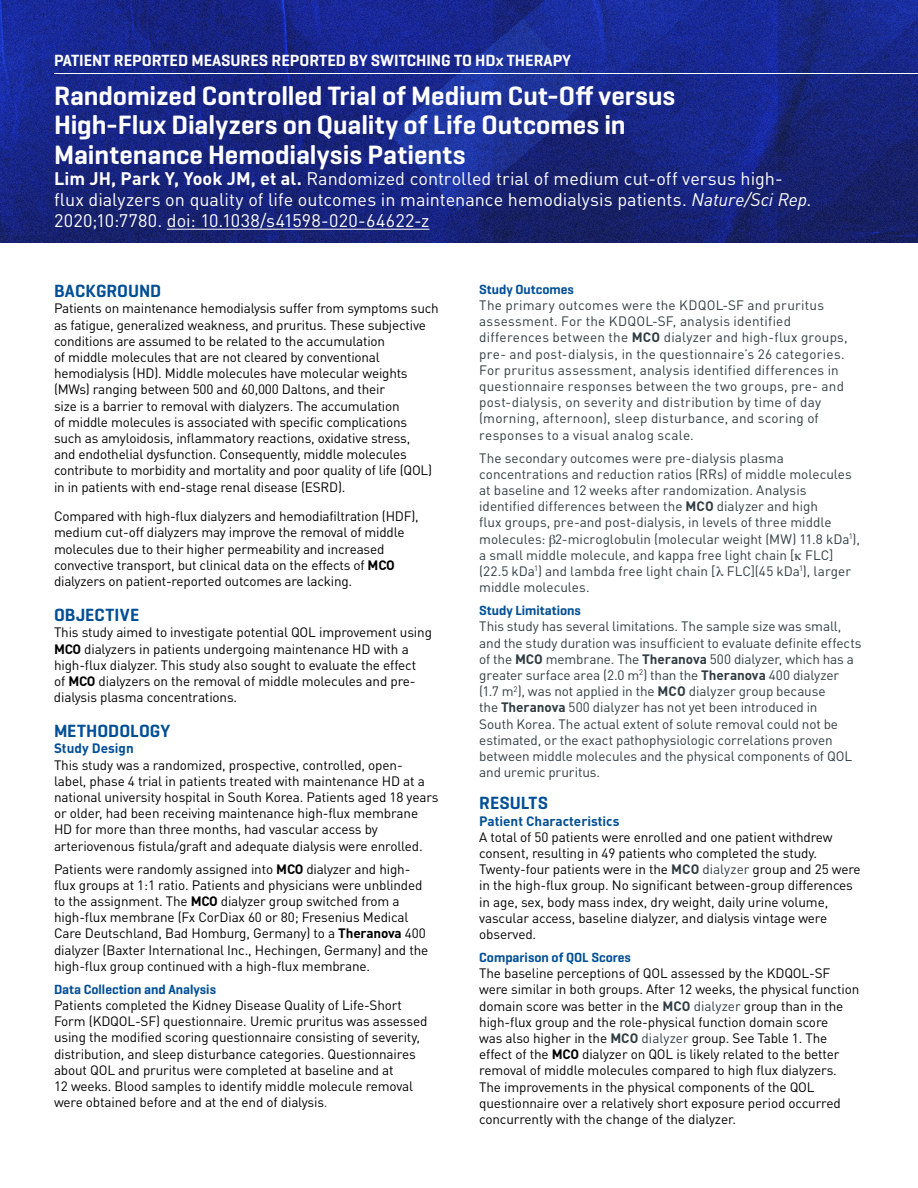
<style>
.page{position:relative;width:918px;height:1188px;background:#fff}
.page>*{position:absolute;margin:0;border:0;box-sizing:border-box;transform-origin:0 0}
.t1{font:600 27px/29.2px "Geogrotesque";color:#fff}
.t2{font:18px/21px "DIN Pro";color:#fff}
.t3{font:600 18px "Geogrotesque";letter-spacing:.005em;color:#004e95}
.t4{font:600 16.5px "Geogrotesque";color:#fff}
.t5{font:13.5px/16.2px "DIN Pro";letter-spacing:-.01em;color:#000}
.t6{font:13.5px/16.2px "DIN Pro";color:#303c42}
.t7{font:600 13.5px "Geogrotesque";color:#004e95}
.t8{font:700 13.5px "DIN Pro";color:#004e95}
.s1{font-weight:700}
.s2{font-style:italic}
.s3{color:#303c42}
.s4{font-weight:700;color:#303c42}
</style>
<div class="page">
<img style="left:0;top:0;width:918px;height:243px">
<hr style="left:167px;top:229px;width:262px;height:1px;background:#fff">
<hr style="left:54px;top:73px;width:864px;height:1px;background:#fff">
<p class="t4" style="left:54px;top:50px;width:519px">PATIENT REPORTED MEASURES REPORTED BY SWITCHING TO HDx THERAPY</p>
<h1 class="t1" style="left:54px;top:81px;width:623px">Randomized Controlled Trial of Medium Cut-Off versus<br>High-Flux Dialyzers on Quality of Life Outcomes in<br>Maintenance Hemodialysis Patients</h1>
<p class="t2" style="left:54px;top:166px;width:759px"><span class="s1">Lim JH, Park Y, Yook JM, et al.</span> Randomized controlled trial of medium cut-off versus high&shy;flux dialyzers on quality of life outcomes in maintenance hemodialysis patients. <span class="s2">Nature/Sci Rep</span>.<br>2020;10:7780. doi: 10.1038/s41598-020-64622-z</p>
<h2 class="t3" style="left:54px;top:280px;width:109px">BACKGROUND</h2>
<p class="t5" style="left:54px;top:299px;width:386px">Patients on maintenance hemodialysis suffer from symptoms such as fatigue, generalized weakness, and pruritus. These subjective conditions are assumed to be related to the accumulation<br>of middle molecules that are not cleared by conventional hemodialysis (HD). Middle molecules have molecular weights (MWs) ranging between 500 and 60,000 Daltons, and their<br>size is a barrier to removal with dialyzers. The accumulation<br>of middle molecules is associated with specific complications<br>such as amyloidosis, inflammatory reactions, oxidative stress,<br>and endothelial dysfunction. Consequently, middle molecules contribute to morbidity and mortality and poor quality of life (QOL) in in patients with end-stage renal disease (ESRD).</p>
<p class="t5" style="left:54px;top:507px;width:366px">Compared with high-flux dialyzers and hemodiafiltration (HDF), medium cut-off dialyzers may improve the removal of middle molecules due to their higher permeability and increased convective transport, but clinical data on the effects of <span class="s1">MCO </span>dialyzers on patient-reported outcomes are lacking.</p>
<h2 class="t3" style="left:54px;top:604px;width:87px">OBJECTIVE</h2>
<p class="t5" style="left:54px;top:623px;width:379px">This study aimed to investigate potential QOL improvement using <span class="s1">MCO</span> dialyzers in patients undergoing maintenance HD with a high-flux dialyzer. This study also sought to evaluate the effect<br>of <span class="s1">MCO</span> dialyzers on the removal of middle molecules and pre&shy;dialysis plasma concentrations.</p>
<h2 class="t3" style="left:54px;top:720px;width:118px">METHODOLOGY</h2>
<p class="t8" style="left:54px;top:739px;width:81px">Study Design</p>
<p class="t5" style="left:54px;top:755px;width:386px">This study was a randomized, prospective, controlled, open&shy;label, phase 4 trial in patients treated with maintenance HD at a national university hospital in South Korea. Patients aged 18 years or older, had been receiving maintenance high-flux membrane HD for more than three months, had vascular access by arteriovenous fistula/graft and adequate dialysis were enrolled.</p>
<p class="t5" style="left:54px;top:859px;width:376px">Patients were randomly assigned into <span class="s1">MCO</span> dialyzer and high&shy;flux groups at 1:1 ratio. Patients and physicians were unblinded to the assignment. The <span class="s1">MCO</span> dialyzer group switched from a high-flux membrane (Fx CorDiax 60 or 80; Fresenius Medical Care Deutschland, Bad Homburg, Germany) to a <span class="s1">Theranova</span> 400 dialyzer (Baxter International Inc., Hechingen, Germany) and the high-flux group continued with a high-flux membrane.</p>
<p class="t7" style="left:54px;top:981px;width:164px">Data Collection and Analysis</p>
<p class="t5" style="left:54px;top:996px;width:375px">Patients completed the Kidney Disease Quality of Life-Short Form (KDQOL-SF) questionnaire. Uremic pruritus was assessed using the modified scoring questionnaire consisting of severity, distribution, and sleep disturbance categories. Questionnaires about QOL and pruritus were completed at baseline and at<br>12 weeks. Blood samples to identify middle molecule removal were obtained before and at the end of dialysis<span class="s3">.</span></p>
<p class="t7" style="left:479px;top:281px;width:96px">Study Outcomes</p>
<p class="t6" style="left:479px;top:296px;width:370px">The primary outcomes were the KDQOL-SF and pruritus assessment. For the KDQOL-SF, analysis identified differences between the <span class="s1">MCO</span> dialyzer and high-flux groups, pre- and post-dialysis, in the questionnaire’s 26 categories.<br>For pruritus assessment, analysis identified differences in questionnaire responses between the two groups, pre- and post-dialysis, on severity and distribution by time of day (morning, afternoon), sleep disturbance, and scoring of responses to a visual analog scale.</p>
<p class="t6" style="left:479px;top:448px;width:382px">The secondary outcomes were pre-dialysis plasma concentrations and reduction ratios (RRs) of middle molecules at baseline and 12 weeks after randomization. Analysis identified differences between the <span class="s1">MCO</span> dialyzer and high<br>flux groups, pre-and post-dialysis, in levels of three middle molecules: 2-microglobulin (molecular weight (MW) 11.8 kDa<sup>1</sup>), a small middle molecule, and kappa free light chain [ FLC] (22.5 kDa<sup>1</sup>) and lambda free light chain [ FLC](45 kDa<sup>1</sup>), larger middle molecules.</p>
<p class="t7" style="left:479px;top:602px;width:103px">Study Limitations</p>
<p class="t6" style="left:479px;top:617px;width:384px">This study has several limitations. The sample size was small, and the study duration was insufficient to evaluate definite effects of the <span class="s1">MCO</span> membrane. The <span class="s1">Theranova</span> 500 dialyzer, which has a greater surface area (2.0 m<sup>2</sup>) than the <span class="s1">Theranova</span> 400 dialyzer (1.7 m<sup>2</sup>), was not applied in the <span class="s1">MCO</span> dialyzer group because<br>the <span class="s1">Theranova</span> 500 dialyzer has not yet been introduced in<br>South Korea. The actual extent of solute removal could not be estimated, or the exact pathophysiologic correlations proven between middle molecules and the physical components of QOL and uremic pruritus.</p>
<h2 class="t3" style="left:479px;top:792px;width:70px">RESULTS</h2>
<p class="t8" style="left:479px;top:812px;width:142px">Patient Characteristics</p>
<p class="t5" style="left:479px;top:827px;width:383px">A total of 50 patients were enrolled and one patient withdrew consent, resulting in 49 patients who completed the study.<br>Twenty-four patients were in the <span class="s4">MCO</span> <span class="s3">dialyzer</span> group and 25 were in the high-flux group. No significant between-group differences in age, sex, body mass index, dry weight, daily urine volume, vascular access, baseline dialyzer, and dialysis vintage were observed.</p>
<p class="t7" style="left:479px;top:949px;width:153px">Comparison of QOL Scores</p>
<p class="t5" style="left:479px;top:964px;width:382px">The baseline perceptions of QOL assessed by the KDQOL-SF were similar in both groups. After 12 weeks, the physical function domain score was better in the <span class="s4">MCO</span> <span class="s3">dialyzer</span> group than in the high-flux group and the role-physical function domain score<br>was also higher in the <span class="s4">MCO</span> <span class="s3">dialyzer</span> group. See Table 1. The effect of the <span class="s1">MCO</span> dialyzer on QOL is likely related to the better removal of middle molecules compared to high flux dialyzers.<br>The improvements in the physical components of the QOL questionnaire over a relatively short exposure period occurred concurrently with the change of the dialyzer.</p>
</div>
